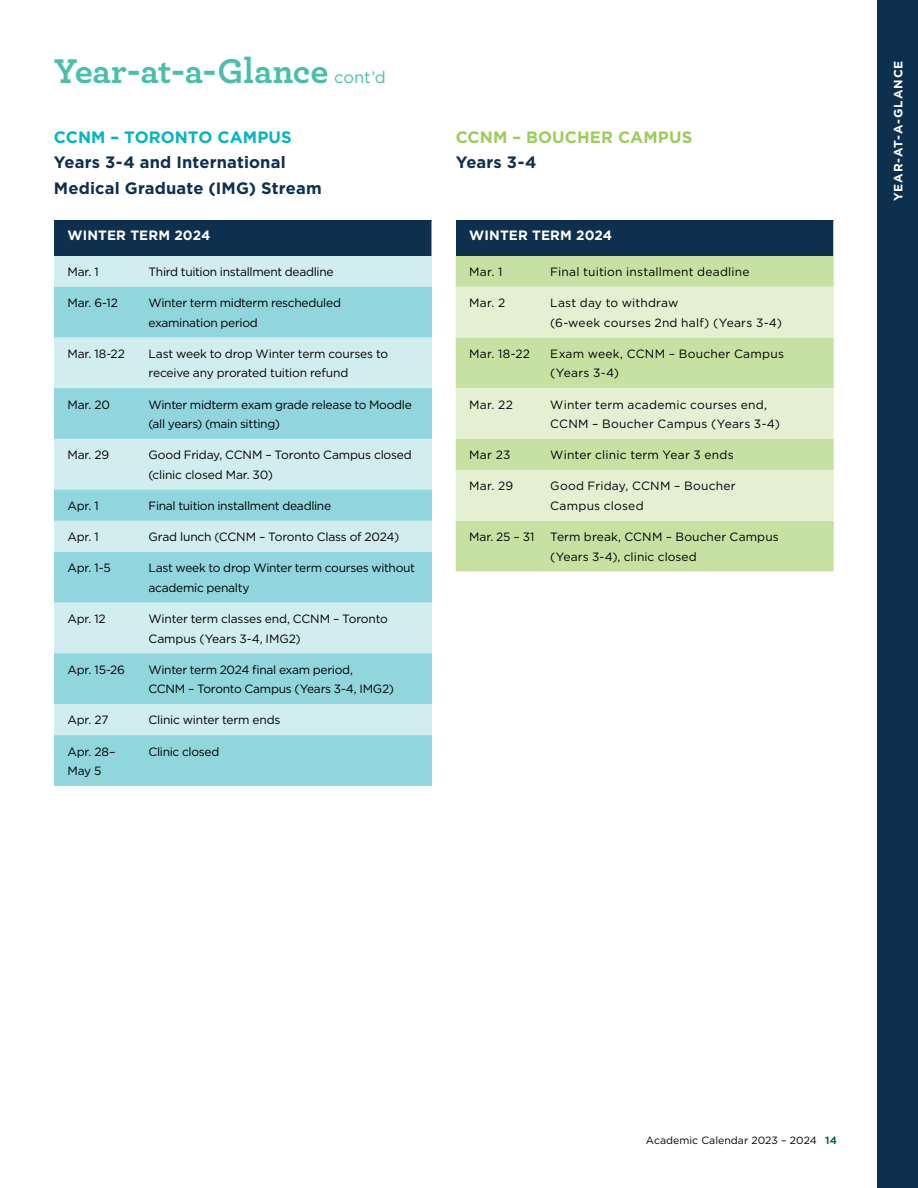
<style>
.page{position:relative;width:918px;height:1188px;background:#fff}
.page>*{position:absolute;margin:0;border:0;box-sizing:border-box;transform-origin:0 0}
.t1{font:700 36px "Archer";letter-spacing:-.005em;color:#49bfaa}
.t2{font:700 16.5px/25.5px "Gotham";letter-spacing:.01em;color:#0e304f}
.t3{font:700 16.5px "Gotham";letter-spacing:.005em;color:#00b6c2}
.t4{font:700 16.5px "Gotham";letter-spacing:.01em;color:#9ccd5b}
.t5{font:700 13.5px "Gotham";letter-spacing:.01em;color:#fff}
.t6{font:12px/19.5px "Gotham";letter-spacing:-.015em;color:#000}
.t7{font:12px/19.5px "Gotham";letter-spacing:.02em;color:#000}
.t8{font:12px "Gotham";letter-spacing:.015em;color:#000}
.t9{font:12px/19.5px "Gotham";letter-spacing:.005em;color:#000}
.t10{font:700 12px "Gotham";letter-spacing:.075em;color:#fff}
.t11{font:10.5px "Gotham";letter-spacing:.005em;color:#000}
.s1{font-family:"Gotham";font-weight:400;font-size:16.5px}
.s2{font-weight:700;color:#006b59}
</style>
<div class="page">
<div style="left:878px;top:0;width:40px;height:1188px;background:#0e304f"></div>
<div style="left:54px;top:256px;width:378px;height:31px;background:#d2edef"></div>
<svg style="left:54px;top:287px;width:378px;height:499px;background:#addfe4"></svg>
<div style="left:54px;top:220px;width:378px;height:36px;background:#0e304f"></div>
<div style="left:456px;top:256px;width:378px;height:315px;background:#c7e1a2"></div>
<svg style="left:456px;top:287px;width:378px;height:234px;background:#d9eac1"></svg>
<div style="left:456px;top:220px;width:378px;height:36px;background:#0e304f"></div>
<hr style="left:833px;top:220px;width:1px;height:36px;background:#fff">
<h1 class="t1" style="left:54px;top:42px;width:333px">Year-at-a-Glance <span class="s1">cont’d</span></h1>
<h2 class="t3" style="left:54px;top:126px;width:239px">CCNM – TORONTO CAMPUS</h2>
<h2 class="t2" style="left:54px;top:150px;width:269px">Years 3-4 and International<br>Medical Graduate (IMG) Stream</h2>
<h2 class="t4" style="left:456px;top:126px;width:238px">CCNM – BOUCHER CAMPUS</h2>
<h2 class="t2" style="left:456px;top:150px;width:82px">Years 3-4</h2>
<p class="t10" style="left:890px;top:201px;width:142px;rotate:-90deg">YEAR-AT-A-GLANCE</p>
<p class="t5" style="left:68px;top:226px;width:144px">WINTER TERM 2024</p>
<p class="t5" style="left:469px;top:226px;width:144px">WINTER TERM 2024</p>
<p class="t6" style="left:68px;top:262px;width:33px">Mar. 1</p>
<p class="t6" style="left:148px;top:262px;width:187px">Third tuition installment deadline</p>
<p class="t6" style="left:68px;top:293px;width:52px">Mar. 6-12</p>
<p class="t6" style="left:148px;top:293px;width:194px">Winter term midterm rescheduled examination period</p>
<p class="t6" style="left:68px;top:344px;width:59px">Mar. 18-22</p>
<p class="t6" style="left:148px;top:344px;width:241px">Last week to drop Winter term courses to receive any prorated tuition refund</p>
<p class="t6" style="left:68px;top:394px;width:44px">Mar. 20</p>
<p class="t6" style="left:148px;top:394px;width:265px">Winter midterm exam grade release to Moodle (all years) (main sitting)</p>
<p class="t6" style="left:68px;top:445px;width:43px">Mar. 29</p>
<p class="t6" style="left:148px;top:445px;width:265px">Good Friday, CCNM – Toronto Campus closed (clinic closed Mar. 30)</p>
<p class="t6" style="left:68px;top:496px;width:33px">Apr. 1</p>
<p class="t6" style="left:148px;top:496px;width:184px">Final tuition installment deadline</p>
<p class="t6" style="left:68px;top:527px;width:33px">Apr. 1</p>
<p class="t6" style="left:148px;top:527px;width:252px">Grad lunch (CCNM – Toronto Class of 2024)</p>
<p class="t6" style="left:68px;top:558px;width:45px">Apr. 1-5</p>
<p class="t6" style="left:148px;top:558px;width:268px">Last week to drop Winter term courses without academic penalty</p>
<p class="t6" style="left:68px;top:609px;width:40px">Apr. 12</p>
<p class="t6" style="left:148px;top:609px;width:241px">Winter term classes end, CCNM – Toronto<br>Campus (Years 3-4, IMG2)</p>
<p class="t6" style="left:68px;top:659px;width:59px">Apr. 15-26</p>
<p class="t6" style="left:148px;top:659px;width:247px">Winter term 2024 final exam period,<br>CCNM – Toronto Campus (Years 3-4, IMG2)</p>
<p class="t6" style="left:68px;top:710px;width:42px">Apr. 27</p>
<p class="t6" style="left:148px;top:710px;width:134px">Clinic winter term ends</p>
<p class="t6" style="left:68px;top:741px;width:49px">Apr. 28–<br>May 5</p>
<p class="t6" style="left:148px;top:741px;width:72px">Clinic closed</p>
<p class="t6" style="left:469px;top:262px;width:35px">Mar. 1</p>
<p class="t8" style="left:550px;top:264px;width:201px">Final tuition installment deadline</p>
<p class="t6" style="left:469px;top:293px;width:38px">Mar. 2</p>
<p class="t7" style="left:550px;top:293px;width:233px">Last day to withdraw<br>(6-week courses 2nd half) (Years 3-4)</p>
<p class="t6" style="left:469px;top:344px;width:62px">Mar. 18-22</p>
<p class="t7" style="left:550px;top:344px;width:235px">Exam week, CCNM – Boucher Campus (Years 3-4)</p>
<p class="t6" style="left:469px;top:394px;width:45px">Mar. 22</p>
<p class="t7" style="left:550px;top:394px;width:231px">Winter term academic courses end,<br>CCNM – Boucher Campus (Years 3-4)</p>
<p class="t6" style="left:469px;top:445px;width:43px">Mar 23</p>
<p class="t8" style="left:550px;top:447px;width:185px">Winter clinic term Year 3 ends</p>
<p class="t6" style="left:469px;top:476px;width:46px">Mar. 29</p>
<p class="t7" style="left:550px;top:476px;width:187px">Good Friday, CCNM – Boucher<br>Campus closed</p>
<p class="t6" style="left:469px;top:527px;width:67px">Mar. 25 – 31</p>
<p class="t9" style="left:550px;top:527px;width:230px">Term break, CCNM – Boucher Campus (Years 3-4), clinic closed</p>
<p class="t11" style="left:646px;top:1134px;width:193px">Academic Calendar 2023 – 2024 <span class="s2">14</span></p>
</div>
